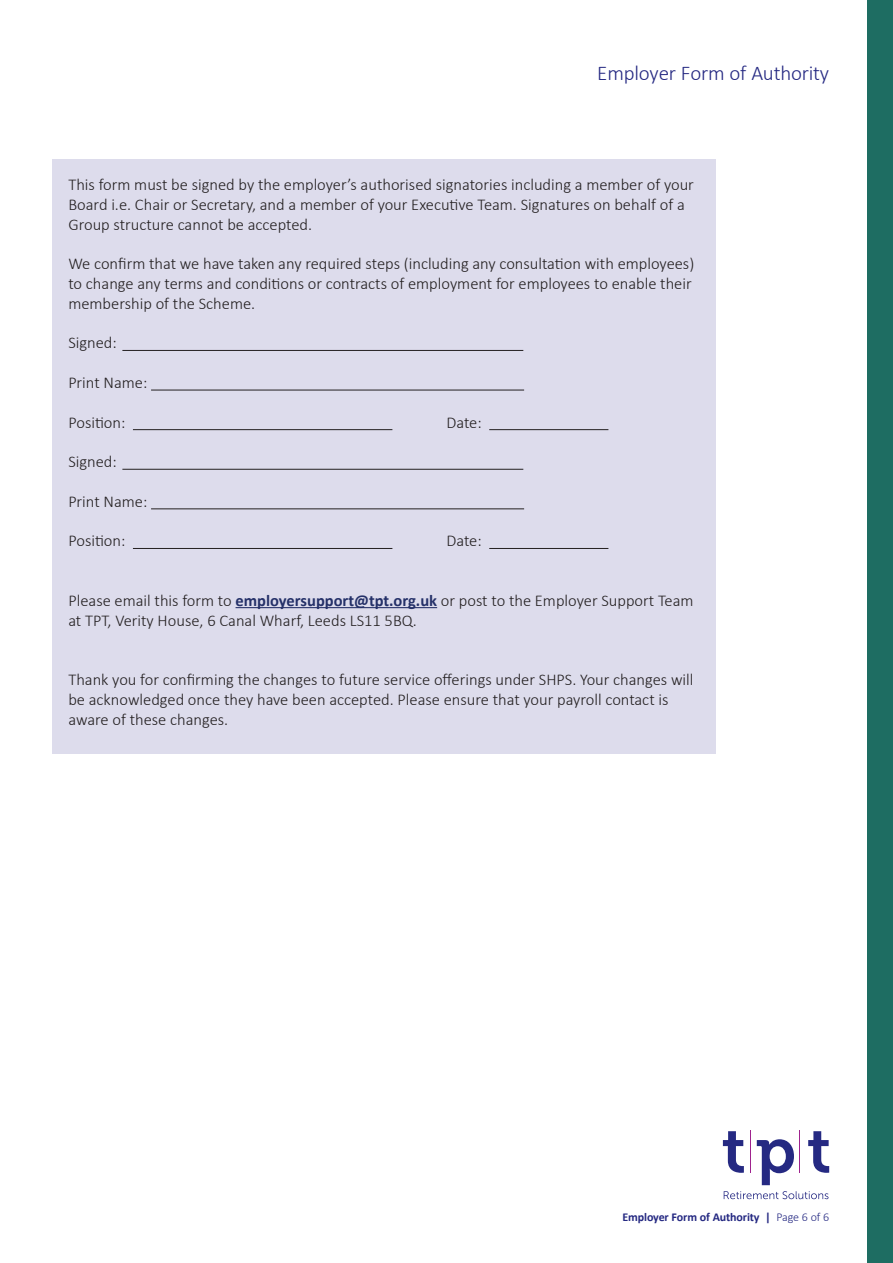
<style>
.page{position:relative;width:893px;height:1263px;background:#fff}
.page>*{position:absolute;margin:0;border:0;box-sizing:border-box;transform-origin:0 0}
.Intro_text{font:300 21px "Calibri";letter-spacing:-.01em;color:#252982}
.t1{font:300 16.5px/19.8px "Calibri";color:#231f20}
.t2{font:700 12px "Calibri";letter-spacing:-.01em;color:#252982}
.s1{font-weight:700;color:#253169}
.s2{font-weight:300}
</style>
<div class="page">
<div style="left:867px;top:0;width:26px;height:1263px;background:#1e6d62"></div>
<div style="left:52px;top:159px;width:663px;height:595px;background:#dddcec"></div>
<hr style="left:122px;top:350px;width:401px;height:1px;background:#231f20">
<hr style="left:151px;top:390px;width:373px;height:1px;background:#231f20">
<hr style="left:133px;top:429px;width:259px;height:1px;background:#231f20">
<hr style="left:489px;top:429px;width:119px;height:1px;background:#231f20">
<hr style="left:122px;top:469px;width:401px;height:1px;background:#231f20">
<hr style="left:151px;top:508px;width:373px;height:1px;background:#231f20">
<hr style="left:133px;top:548px;width:259px;height:1px;background:#231f20">
<hr style="left:489px;top:548px;width:119px;height:1px;background:#231f20">
<hr style="left:236px;top:607px;width:201px;height:1px;background:#253169">
<svg style="left:724px;top:1191px;width:104px;height:8px"></svg>
<svg style="left:723px;top:1131px;width:21px;height:42px"></svg>
<svg style="left:808px;top:1131px;width:21px;height:42px"></svg>
<svg style="left:757px;top:1139px;width:37px;height:46px"></svg>
<hr style="left:749px;top:1130px;width:1px;height:43px;background:#9f238e">
<hr style="left:799px;top:1130px;width:1px;height:43px;background:#9f238e">
<p class="Intro_text" style="left:597px;top:60px;width:233px">Employer Form of Authority</p>
<p class="t1" style="left:68px;top:174px;width:627px">This form must be signed by the employer’s authorised signatories including a member of your<br>Board i.e. Chair or Secretary, and a member of your Executive Team. Signatures on behalf of a<br>Group structure cannot be accepted.</p>
<p class="t1" style="left:68px;top:254px;width:627px">We confirm that we have taken any required steps (including any consultation with employees) to change any terms and conditions or contracts of employment for employees to enable their membership of the Scheme.</p>
<p class="t1" style="left:68px;top:333px;width:50px">Signed:</p>
<p class="t1" style="left:68px;top:372px;width:80px">Print Name:</p>
<p class="t1" style="left:68px;top:412px;width:59px">Position:</p>
<p class="t1" style="left:446px;top:412px;width:37px">Date:</p>
<p class="t1" style="left:68px;top:452px;width:50px">Signed:</p>
<p class="t1" style="left:68px;top:491px;width:80px">Print Name:</p>
<p class="t1" style="left:68px;top:531px;width:59px">Position:</p>
<p class="t1" style="left:446px;top:531px;width:37px">Date:</p>
<p class="t1" style="left:68px;top:590px;width:627px">Please email this form to <span class="s1">employersupport@tpt.org.uk</span> or post to the Employer Support Team at TPT, Verity House, 6 Canal Wharf, Leeds LS11 5BQ.</p>
<p class="t1" style="left:68px;top:669px;width:627px">Thank you for confirming the changes to future service offerings under SHPS. Your changes will be acknowledged once they have been accepted. Please ensure that your payroll contact is aware of these changes.</p>
<p class="t2" style="left:622px;top:1208px;width:208px">Employer Form of Authority | <span class="s2">Page 6 of 6</span></p>
</div>
